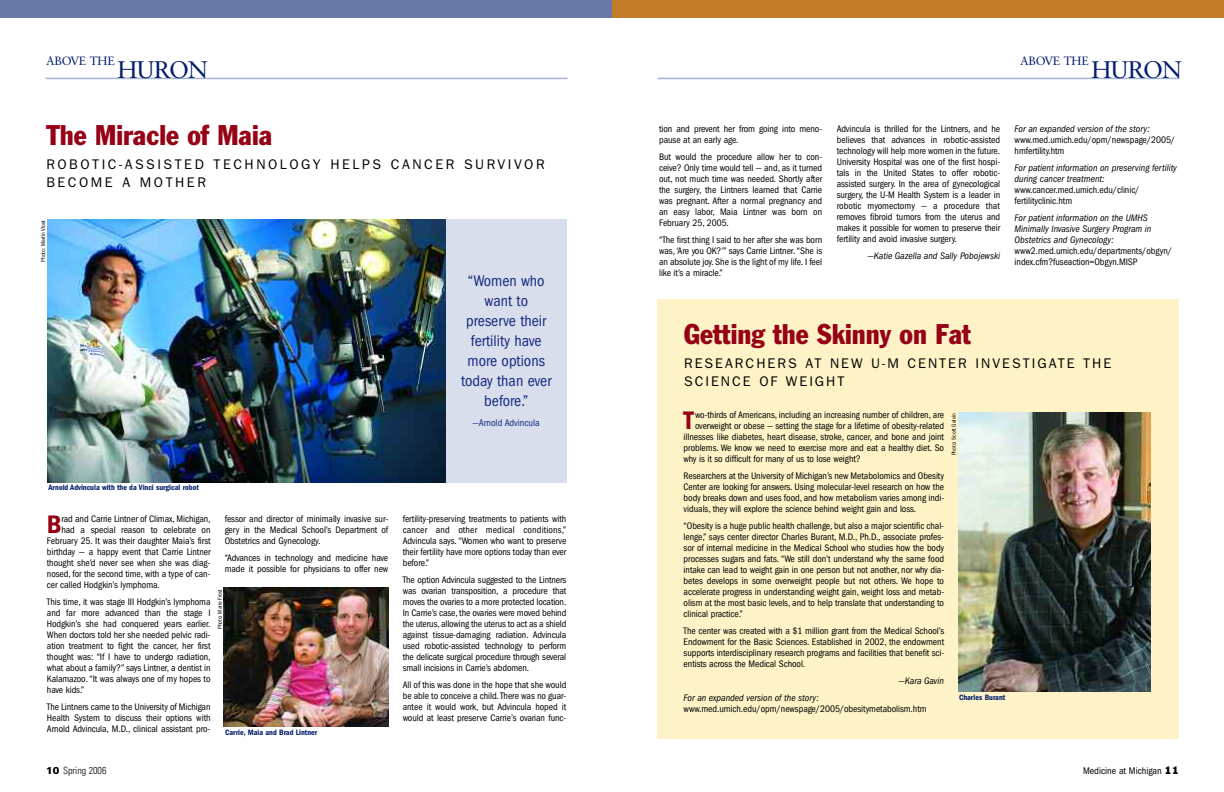
<style>
.page{position:relative;width:1224px;height:792px;background:#fff}
.page>*{position:absolute;margin:0;border:0;box-sizing:border-box;transform-origin:0 0}
.t1{font:condensed 28px "Franklin Gothic";color:#970116}
.t2{font:600 condensed 26.3px "Franklin Gothic";color:#970116}
.t3{font:24px "Sabon";letter-spacing:-.04em;color:#001d6c}
.t4{font:condensed 16px/20px "Franklin Gothic";color:#16287e;text-align:center}
.t5{font:14px/18px "Franklin Gothic";letter-spacing:.175em;color:#000}
.t6{font:14px/18px "Franklin Gothic";letter-spacing:.145em;color:#000}
.t7{font:12px "Sabon";letter-spacing:-.01em;color:#001d6c}
.t8{font:condensed 10px "Franklin Gothic";color:#000}
.t9{font:condensed 10px "Franklin Gothic";color:#16287e}
.t10{font:300 condensed 10px "Univers";color:#000}
.t11{font:condensed 9.8px/11px "Franklin Gothic";letter-spacing:-.005em;color:#000;text-align:justify}
.t12{font:italic condensed 9.8px/11px "Franklin Gothic";color:#000}
.t13{font:600 condensed 8px "Franklin Gothic";color:#001d6c}
.t14{font:condensed 6px "Franklin Gothic";color:#000}
.s1{font-weight:900;font-stretch:normal}
.s2{font-stretch:normal}
</style>
<div class="page">
<div style="left:657px;top:300px;width:522px;height:439px;background:#fef3c7"></div>
<div style="left:0;top:0;width:612px;height:18px;background:#6977a7"></div>
<div style="left:612px;top:0;width:612px;height:18px;background:#c27c29"></div>
<hr style="left:46px;top:78px;width:522px;height:1px;background:#a7b3d6">
<hr style="left:658px;top:78px;width:522px;height:1px;background:#a7b3d6">
<div style="left:446px;top:219px;width:121px;height:264px;background:#d9deed"></div>
<img style="left:47px;top:219px;width:399px;height:264px">
<img style="left:224px;top:588px;width:164px;height:139px">
<img style="left:958px;top:412px;width:193px;height:280px">
<p class="t7" style="left:46px;top:56px;width:70px">ABOVE THE</p>
<h3 class="t3" style="left:1092px;top:59px;width:92px">HURON</h3>
<p class="t7" style="left:1020px;top:56px;width:70px">ABOVE THE</p>
<h3 class="t3" style="left:118px;top:59px;width:92px">HURON</h3>
<h1 class="t1" style="left:46px;top:125px;width:227px">The Miracle of Maia</h1>
<h3 class="t5" style="left:46px;top:156px;width:500px">ROBOTIC-ASSISTED TECHNOLOGY HELPS CANCER SURVIVOR<br>BECOME A MOTHER</h3>
<p class="t14" style="left:41px;top:262px;width:44px;rotate:-90deg">Photo: Martin Vloet</p>
<h3 class="t4" style="left:461px;top:272px;width:92px">“Women who want to preserve their fertility have more options today than ever before.”</h3>
<p class="t9" style="left:473px;top:419px;width:69px">—Arnold Advincula</p>
<p class="t13" style="left:48px;top:484px;width:152px">Arnold Advincula with the da Vinci surgical robot</p>
<h2 class="t2" style="left:47px;top:515px;width:16px">B</h2>
<p class="t11" style="left:61px;top:514px;width:151px">rad and Carrie Lintner of Climax, Michigan,</p>
<p class="t11" style="left:225px;top:514px;width:165px">fessor and director of minimally invasive sur&shy;gery in the Medical School’s Department of Obstetrics and Gynecology.</p>
<p class="t11" style="left:225px;top:553px;width:165px">“Advances in technology and medicine have made it possible for physicians to offer new</p>
<p class="t11" style="left:61px;top:525px;width:151px">had a special reason to celebrate on</p>
<p class="t11" style="left:47px;top:536px;width:165px">February 25. It was their daughter Maia’s first</p>
<p class="t11" style="left:47px;top:547px;width:165px">birthday — a happy event that Carrie Lintner</p>
<p class="t11" style="left:47px;top:558px;width:165px">thought she’d never see when she was diag-</p>
<p class="t11" style="left:47px;top:569px;width:165px">nosed, for the second time, with a type of can-</p>
<p class="t11" style="left:47px;top:580px;width:115px">cer called Hodgkin’s lymphoma.</p>
<p class="t11" style="left:47px;top:597px;width:165px">This time, it was stage III Hodgkin’s lymphoma and far more advanced than the stage I Hodgkin’s she had conquered years earlier.<br>When doctors told her she needed pelvic radi&shy;ation treatment to fight the cancer, her first thought was: “If I have to undergo radiation, what about a family?” says Lintner, a dentist in Kalamazoo. “It was always one of my hopes to have kids.”</p>
<p class="t11" style="left:47px;top:702px;width:165px">The Lintners came to the University of Michigan Health System to discuss their options with Arnold Advincula, M.D., clinical assistant pro-</p>
<p class="t14" style="left:218px;top:629px;width:42px;rotate:-90deg">Photo: Marie Frost</p>
<p class="t13" style="left:225px;top:730px;width:94px">Carrie, Maia and Brad Lintner</p>
<p class="t11" style="left:403px;top:514px;width:165px">fertility-preserving treatments to patients with cancer and other medical conditions,” Advincula says. “Women who want to preserve their fertility have more options today than ever before.”</p>
<p class="t11" style="left:403px;top:575px;width:165px">The option Advincula suggested to the Lintners was ovarian transposition, a procedure that moves the ovaries to a more protected location.<br>In Carrie’s case, the ovaries were moved behind the uterus, allowing the uterus to act as a shield against tissue-damaging radiation. Advincula used robotic-assisted technology to perform the delicate surgical procedure through several small incisions in Carrie’s abdomen.</p>
<p class="t11" style="left:403px;top:680px;width:165px">All of this was done in the hope that she would be able to conceive a child.There was no guar&shy;antee it would work, but Advincula hoped it would at least preserve Carrie’s ovarian func-</p>
<p class="t11" style="left:659px;top:124px;width:165px">tion and prevent her from going into meno&shy;pause at an early age.</p>
<p class="t11" style="left:659px;top:152px;width:165px">But would the procedure allow her to con&shy;ceive? Only time would tell — and, as it turned out, not much time was needed. Shortly after the surgery, the Lintners learned that Carrie was pregnant. After a normal pregnancy and an easy labor, Maia Lintner was born on February 25, 2005.</p>
<p class="t11" style="left:659px;top:235px;width:165px">“The first thing I said to her after she was born was, ‘Are you OK?’” says Carrie Lintner. “She is an absolute joy. She is the light of my life. I feel like it’s a miracle.”</p>
<p class="t11" style="left:837px;top:124px;width:165px">Advincula is thrilled for the Lintners, and he believes that advances in robotic-assisted technology will help more women in the future.<br>University Hospital was one of the first hospi&shy;tals in the United States to offer robotic&shy;assisted surgery. In the area of gynecological surgery, the U-M Health System is a leader in robotic myomectomy — a procedure that removes fibroid tumors from the uterus and makes it possible for women to preserve their fertility and avoid invasive surgery.</p>
<p class="t12" style="left:868px;top:251px;width:134px">—Katie Gazella and Sally Pobojewski</p>
<p class="t12" style="left:1015px;top:124px;width:137px">For an expanded version of the story:</p>
<p class="t11" style="left:1015px;top:135px;width:162px">www.med.umich.edu/opm/newspage/2005/ hmfertility.htm</p>
<p class="t12" style="left:1015px;top:163px;width:164px">For patient information on preserving fertility during cancer treatment:</p>
<p class="t11" style="left:1015px;top:185px;width:126px">www.cancer.med.umich.edu/clinic/ fertilityclinic.htm</p>
<p class="t12" style="left:1015px;top:213px;width:138px">For patient information on the UMHS<br>Minimally Invasive Surgery Program in<br>Obstetrics and Gynecology:</p>
<p class="t11" style="left:1015px;top:246px;width:159px">www2.med.umich.edu/departments/obgyn/ index.cfm?fuseaction=Obgyn.MISP</p>
<h1 class="t1" style="left:684px;top:324px;width:289px">Getting the Skinny on Fat</h1>
<h3 class="t6" style="left:684px;top:356px;width:429px">RESEARCHERS AT NEW U-M CENTER INVESTIGATE THE<br>SCIENCE OF WEIGHT</h3>
<h2 class="t2" style="left:684px;top:411px;width:12px">T</h2>
<p class="t11" style="left:695px;top:410px;width:251px">wo-thirds of Americans, including an increasing number of children, are</p>
<p class="t14" style="left:952px;top:455px;width:44px;rotate:-90deg">Photo: Scott Galvin</p>
<p class="t11" style="left:695px;top:421px;width:251px">overweight or obese — setting the stage for a lifetime of obesity-related</p>
<p class="t11" style="left:684px;top:432px;width:262px">illnesses like diabetes, heart disease, stroke, cancer, and bone and joint</p>
<p class="t11" style="left:684px;top:443px;width:262px">problems. We know we need to exercise more and eat a healthy diet. So</p>
<p class="t11" style="left:684px;top:454px;width:179px">why is it so difficult for many of us to lose weight?</p>
<p class="t11" style="left:684px;top:471px;width:262px">Researchers at the University of Michigan’s new Metabolomics and Obesity Center are looking for answers. Using molecular-level research on how the body breaks down and uses food, and how metabolism varies among indi&shy;viduals, they will explore the science behind weight gain and loss.</p>
<p class="t11" style="left:684px;top:521px;width:262px">“Obesity is a huge public health challenge, but also a major scientific chal&shy;lenge,” says center director Charles Burant, M.D., Ph.D., associate profes&shy;sor of internal medicine in the Medical School who studies how the body processes sugars and fats. “We still don’t understand why the same food intake can lead to weight gain in one person but not another, nor why dia&shy;betes develops in some overweight people but not others. We hope to accelerate progress in understanding weight gain, weight loss and metab&shy;olism at the most basic levels, and to help translate that understanding to clinical practice.”</p>
<p class="t11" style="left:684px;top:626px;width:262px">The center was created with a $1 million grant from the Medical School’s Endowment for the Basic Sciences. Established in 2002, the endowment supports interdisciplinary research programs and facilities that benefit sci&shy;entists across the Medical School.</p>
<p class="t12" style="left:899px;top:676px;width:47px">—Kara Gavin</p>
<p class="t12" style="left:684px;top:693px;width:137px">For an expanded version of the story:</p>
<p class="t11" style="left:684px;top:704px;width:244px">www.med.umich.edu/opm/newspage/2005/obesitymetabolism.htm</p>
<p class="t13" style="left:959px;top:694px;width:48px">Charles Burant</p>
<p class="t10" style="left:46px;top:767px;width:62px"><span class="s1">10</span> Spring 2006</p>
<p class="t8" style="left:1083px;top:767px;width:97px">Medicine at Michigan <span class="s2">11</span></p>
</div>
